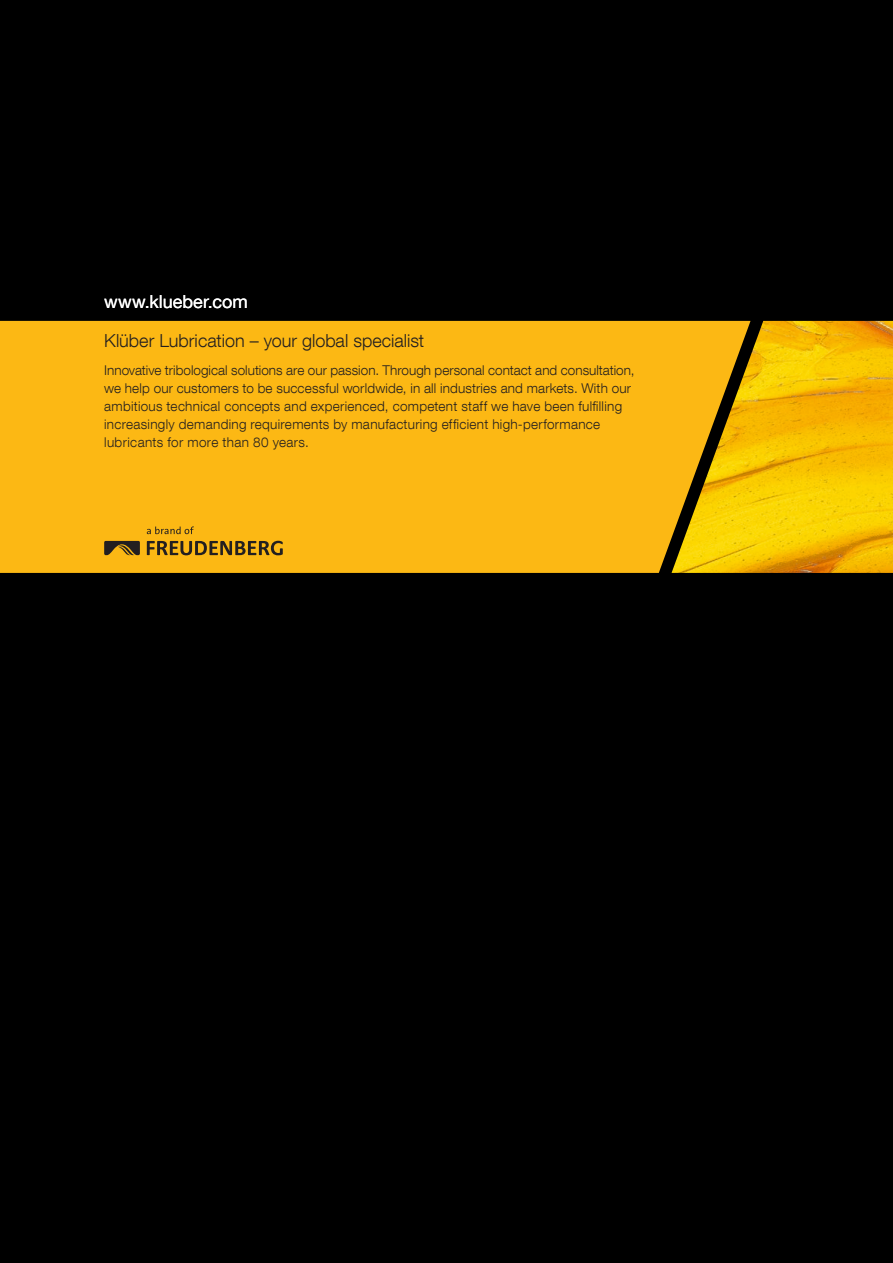
<style>
.page{position:relative;width:893px;height:1263px;background:#000}
.page>*{position:absolute;margin:0;border:0;box-sizing:border-box;transform-origin:0 0}
.U4_head{font:300 18px "Helvetica Neue LT Com";color:#231f20}
.claim{font:18px "Helvetica Neue LT Com";color:#fff}
.U4_copy{font:300 13.5px/18px "Helvetica Neue LT Com";letter-spacing:.015em;color:#231f20}
</style>
<div class="page">
<div style="left:0;top:321px;width:672px;height:252px;background:#fcb814"></div>
<img style="left:672px;top:321px;width:221px;height:252px">
<svg style="left:147px;top:541px;width:136px;height:14px"></svg>
<svg style="left:104px;top:541px;width:36px;height:14px"></svg>
<svg style="left:147px;top:526px;width:47px;height:8px"></svg>
<p class="claim" style="left:104px;top:290px;width:145px">www.klueber.com</p>
<p class="U4_head" style="left:104px;top:329px;width:322px">Klüber Lubrication – your global specialist</p>
<p class="U4_copy" style="left:104px;top:361px;width:532px">Innovative tribological solutions are our passion. Through personal contact and consultation, we help our customers to be successful worldwide, in all industries and markets. With our ambitious technical concepts and experienced, competent staff we have been fulfilling increasingly demanding requirements by manufacturing efficient high-performance lubricants for more than 80 years.</p>
</div>
